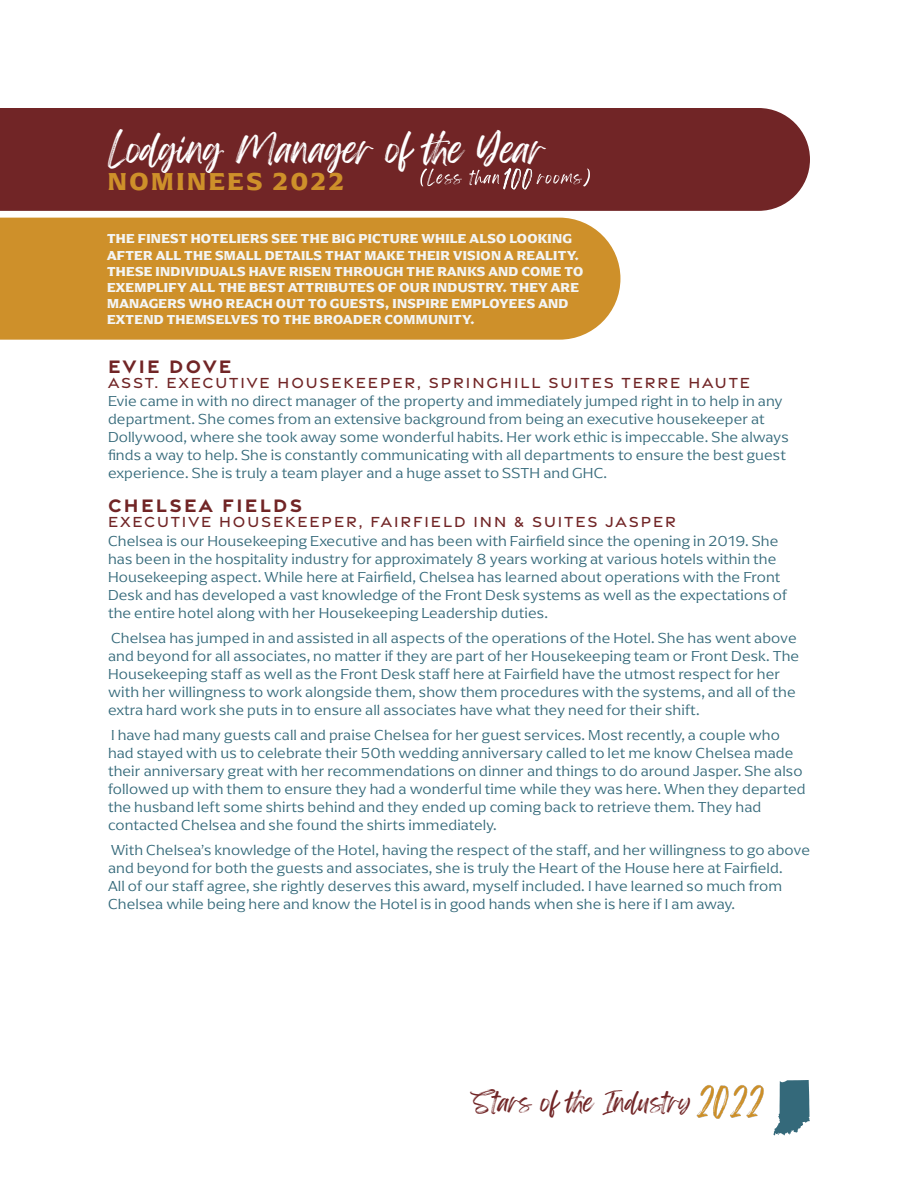
<style>
.page{position:relative;width:918px;height:1188px;background:#fff}
.page>*{position:absolute;margin:0;border:0;box-sizing:border-box;transform-origin:0 0}
.t1{font:33px "Feeling Passionate";color:#fff}
.t2{font:700 25.5px "Arpona";letter-spacing:.1em;color:#ce902a}
.t3{font:22.5px "Feeling Passionate";color:#712526}
.Text_Info{font:700 19.5px "Gravesend Sans";letter-spacing:.12em;color:#712526}
.Text_Info-2{font:500 15.75px "Gravesend Sans";letter-spacing:.12em;color:#712526}
.Nominee_Information{font:300 15px/18px "Arpona";letter-spacing:.01em;color:#34697a}
.Paragraph_Style_1{font:700 13.5px/16.2px "Arpona";letter-spacing:.02em;color:#f3f5f5}
</style>
<div class="page">
<img style="left:696px;top:1085px;width:68px;height:34px">
<svg style="left:774px;top:1080px;width:36px;height:55px"></svg>
<div style="left:0;top:108px;width:810px;height:103px;background:#712526"></div>
<svg style="left:420px;top:168px;width:170px;height:18px;background:#864646"></svg>
<img style="left:503px;top:164px;width:30px;height:30px">
<div style="left:0;top:218px;width:620px;height:122px;background:#ce902a"></div>
<p class="t1" style="left:108px;top:123px;width:438px">Lodging Manager of the Year</p>
<p class="t2" style="left:108px;top:166px;width:238px">NOMINEES 2022</p>
<p class="Paragraph_Style_1" style="left:107px;top:231px;width:478px">THE FINEST HOTELIERS SEE THE BIG PICTURE WHILE ALSO LOOKING AFTER ALL THE SMALL DETAILS THAT MAKE THEIR VISION A REALITY.<br>THESE INDIVIDUALS HAVE RISEN THROUGH THE RANKS AND COME TO EXEMPLIFY ALL THE BEST ATTRIBUTES OF OUR INDUSTRY. THEY ARE MANAGERS WHO REACH OUT TO GUESTS, INSPIRE EMPLOYEES AND EXTEND THEMSELVES TO THE BROADER COMMUNITY.</p>
<p class="Text_Info" style="left:108px;top:354px;width:125px">EVIE DOVE</p>
<p class="Text_Info-2" style="left:108px;top:373px;width:644px">ASST. EXECUTIVE HOUSEKEEPER, SPRINGHILL SUITES TERRE HAUTE</p>
<p class="Nominee_Information" style="left:108px;top:392px;width:682px">Evie came in with no direct manager of the property and immediately jumped right in to help in any department. She comes from an extensive background from being an executive housekeeper at Dollywood, where she took away some wonderful habits. Her work ethic is impeccable. She always finds a way to help. She is constantly communicating with all departments to ensure the best guest experience. She is truly a team player and a huge asset to SSTH and GHC.</p>
<p class="Text_Info" style="left:108px;top:492px;width:196px">CHELSEA FIELDS</p>
<p class="Text_Info-2" style="left:108px;top:512px;width:570px">EXECUTIVE HOUSEKEEPER, FAIRFIELD INN &amp; SUITES JASPER</p>
<p class="Nominee_Information" style="left:108px;top:532px;width:681px">Chelsea is our Housekeeping Executive and has been with Fairfield since the opening in 2019. She has been in the hospitality industry for approximately 8 years working at various hotels within the Housekeeping aspect. While here at Fairfield, Chelsea has learned about operations with the Front Desk and has developed a vast knowledge of the Front Desk systems as well as the expectations of the entire hotel along with her Housekeeping Leadership duties.</p>
<p class="Nominee_Information" style="left:108px;top:629px;width:693px">Chelsea has jumped in and assisted in all aspects of the operations of the Hotel. She has went above and beyond for all associates, no matter if they are part of her Housekeeping team or Front Desk. The Housekeeping staff as well as the Front Desk staff here at Fairfield have the utmost respect for her with her willingness to work alongside them, show them procedures with the systems, and all of the extra hard work she puts in to ensure all associates have what they need for their shift.</p>
<p class="Nominee_Information" style="left:108px;top:726px;width:699px">I have had many guests call and praise Chelsea for her guest services. Most recently, a couple who had stayed with us to celebrate their 50th wedding anniversary called to let me know Chelsea made their anniversary great with her recommendations on dinner and things to do around Jasper. She also followed up with them to ensure they had a wonderful time while they was here. When they departed the husband left some shirts behind and they ended up coming back to retrieve them. They had contacted Chelsea and she found the shirts immediately.</p>
<p class="Nominee_Information" style="left:108px;top:840px;width:704px">With Chelsea’s knowledge of the Hotel, having the respect of the staff, and her willingness to go above and beyond for both the guests and associates, she is truly the Heart of the House here at Fairfield.<br>All of our staff agree, she rightly deserves this award, myself included. I have learned so much from Chelsea while being here and know the Hotel is in good hands when she is here if I am away.</p>
<h3 class="t3" style="left:473px;top:1084px;width:219px">Stars of the Industry</h3>
</div>
